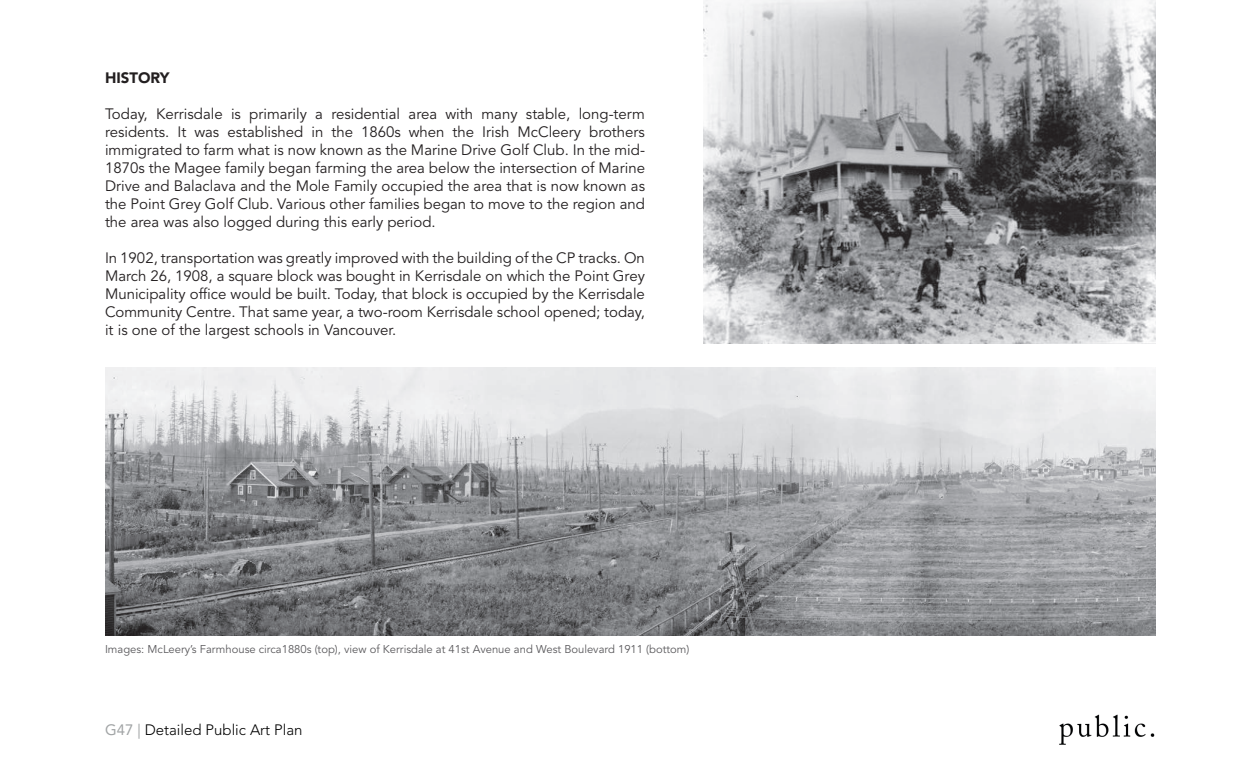
<style>
.page{position:relative;width:1260px;height:765px;background:#fff}
.page>*{position:absolute;margin:0;border:0;box-sizing:border-box;transform-origin:0 0}
.t1{font:15px/18px "Avenir LT Std";color:#231f20;text-align:justify}
.t2{font:300 15px "Avenir";color:#000}
.t3{font:900 15px "Avenir LT Std";color:#231f20}
.t4{font:11.25px "Avenir LT Std";color:#5a595c}
.s1{font-family:"Avenir LT Std";font-weight:400;color:#a1a4a5}
</style>
<div class="page">
<img style="left:1059px;top:714px;width:96px;height:31px">
<img style="left:703px;top:0;width:452px;height:343px">
<img style="left:105px;top:368px;width:1050px;height:268px">
<p class="t3" style="left:105px;top:69px;width:66px">HISTORY</p>
<p class="t1" style="left:105px;top:105px;width:542px">Today, Kerrisdale is primarily a residential area with many stable, long-term residents. It was established in the 1860s when the Irish McCleery brothers immigrated to farm what is now known as the Marine Drive Golf Club. In the mid-1870s the Magee family began farming the area below the intersection of Marine Drive and Balaclava and the Mole Family occupied the area that is now known as the Point Grey Golf Club. Various other families began to move to the region and the area was also logged during this early period.</p>
<p class="t1" style="left:105px;top:249px;width:541px">In 1902, transportation was greatly improved with the building of the CP tracks. On March 26, 1908, a square block was bought in Kerrisdale on which the Point Grey Municipality office would be built. Today, that block is occupied by the Kerrisdale Community Centre. That same year, a two-room Kerrisdale school opened; today, it is one of the largest schools in Vancouver.</p>
<p class="t4" style="left:105px;top:643px;width:586px">Images: McLeery’s Farmhouse circa1880s (top), view of Kerrisdale at 41st Avenue and West Boulevard 1911 (bottom)</p>
<p class="t2" style="left:105px;top:718px;width:199px"><span class="s1">G47 |</span> Detailed Public Art Plan</p>
</div>
